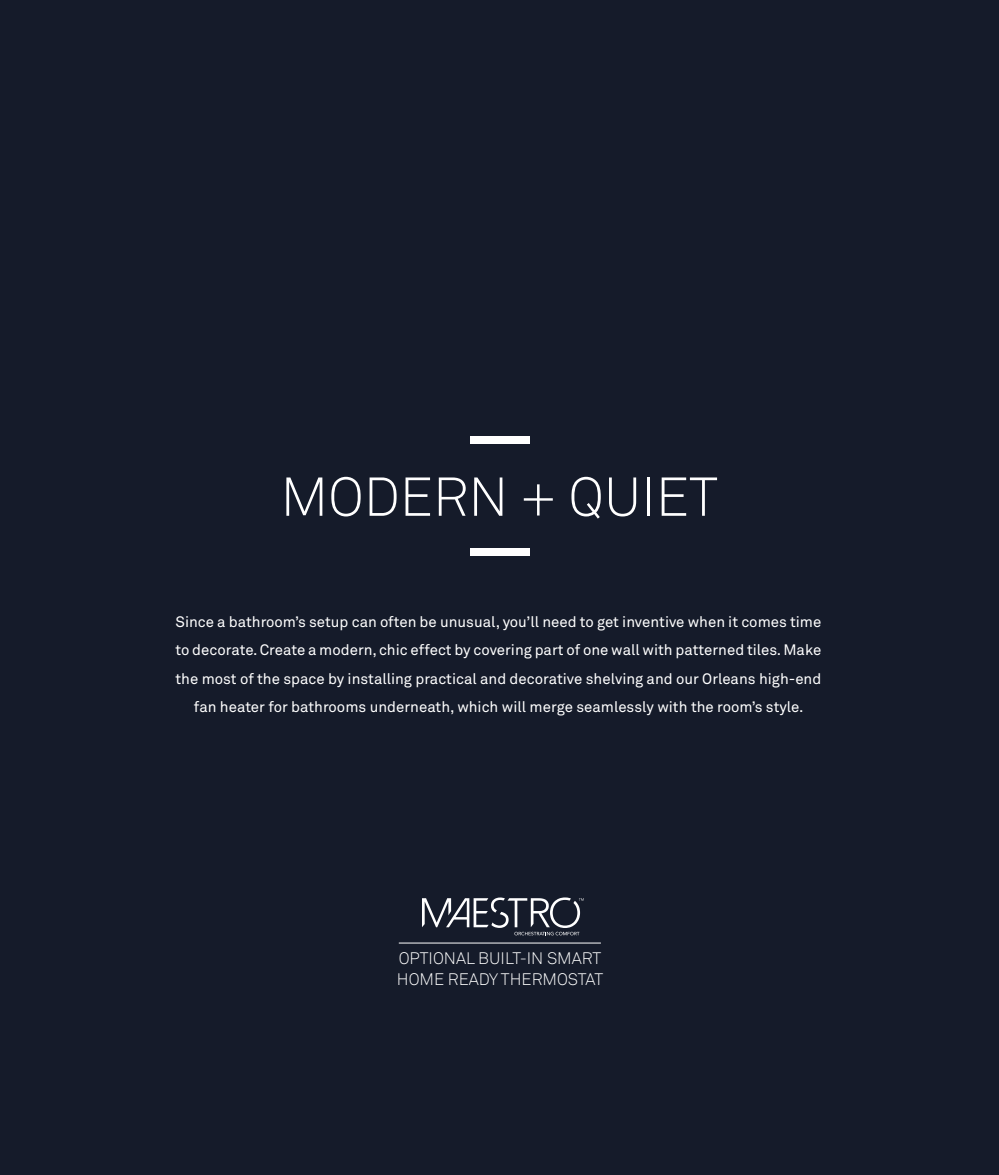
<style>
.page{position:relative;width:999px;height:1175px;background:#fff}
.page>*{position:absolute;margin:0;border:0;box-sizing:border-box;transform-origin:0 0}
.t1{font:300 54px "Akkurat";color:#fff}
.t2{font:300 16.5px/21px "Akkurat";color:#fff}
.t3{font:15px/28.5px "Akkurat";color:#fff;text-align:center}
</style>
<div class="page">
<div style="left:0;top:0;width:999px;height:1174px;background:#151b2a"></div>
<div style="left:470px;top:436px;width:60px;height:7px;background:#fff"></div>
<div style="left:470px;top:548px;width:60px;height:7px;background:#fff"></div>
<svg style="left:422px;top:897px;width:162px;height:38px"></svg>
<hr style="left:399px;top:942px;width:202px;height:1px;background:#fff">
<h1 class="t1" style="left:281px;top:463px;width:439px">MODERN + QUIET</h1>
<p class="t3" style="left:176px;top:607px;width:647px">Since a bathroom’s setup can often be unusual, you’ll need to get inventive when it comes time to decorate. Create a modern, chic effect by covering part of one wall with patterned tiles. Make the most of the space by installing practical and decorative shelving and our Orleans high-end fan heater for bathrooms underneath, which will merge seamlessly with the room’s style.</p>
<p class="t2" style="left:397px;top:947px;width:208px">OPTIONAL BUILT-IN SMART<br>HOME READY THERMOSTAT</p>
</div>
